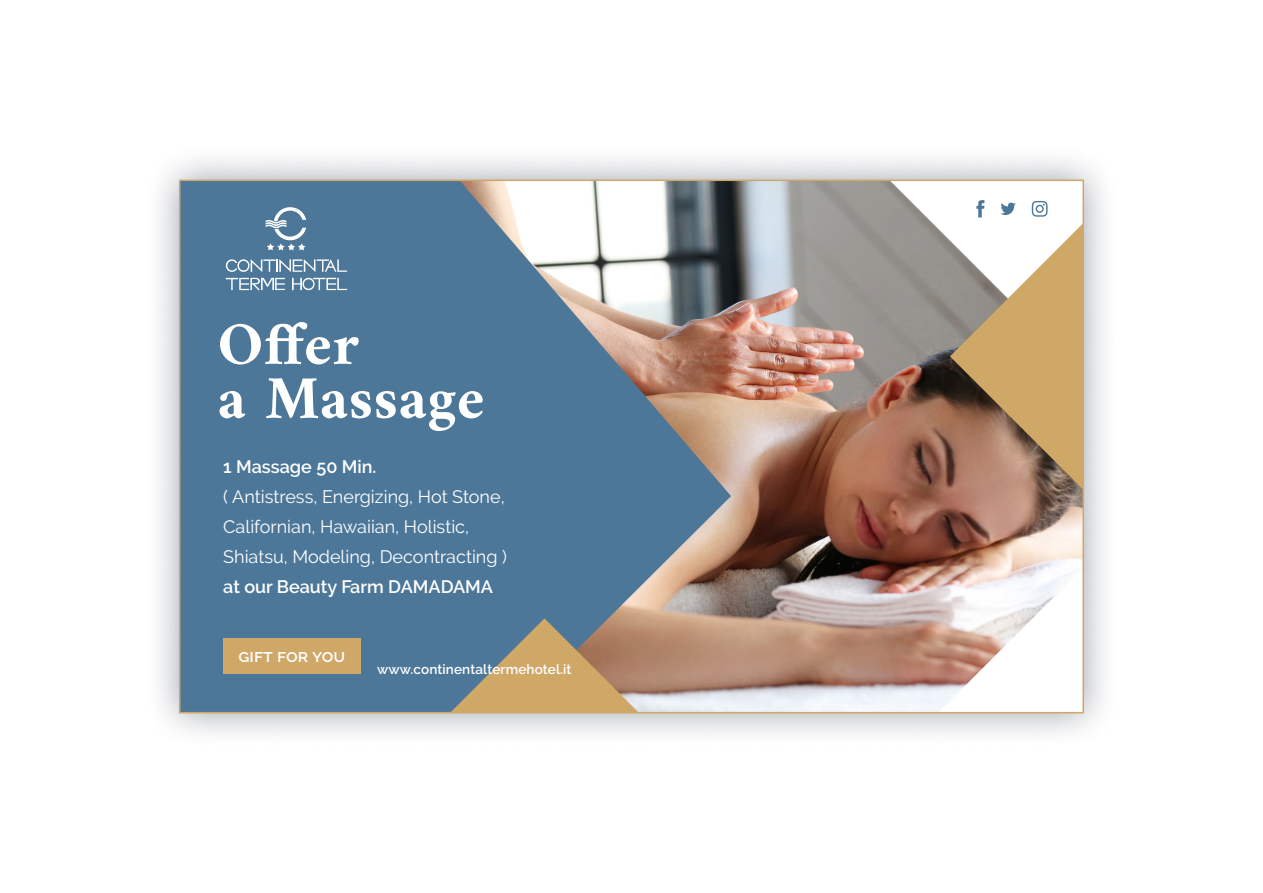
<style>
.page{position:relative;width:1263px;height:893px;background:#fff}
.page>*{position:absolute;margin:0;border:0;box-sizing:border-box;transform-origin:0 0}
.t1{font:700 61.5px "Amiri";letter-spacing:.01em;color:#fff}
.t2{font:18px "Raleway";color:#fff}
.t3{font:600 18px "Raleway";color:#fff}
.t4{font:600 13.5px "Raleway";letter-spacing:.01em;color:#fff}
</style>
<div class="page">
<div style="left:143px;top:143px;width:977px;height:606px;background:#000f24;opacity:.41"></div>
<img style="left:731px;top:183px;width:350px;height:527px">
<svg style="left:182px;top:183px;width:549px;height:527px;fill:#4c7799"></svg>
<svg style="left:890px;top:183px;width:191px;height:307px"></svg>
<div style="left:223px;top:638px;width:137px;height:36px;background:#cfa868"></div>
<svg style="left:226px;top:259px;width:121px;height:13px"></svg>
<svg style="left:226px;top:278px;width:59px;height:12px"></svg>
<svg style="left:292px;top:278px;width:55px;height:12px"></svg>
<svg style="left:266px;top:207px;width:40px;height:43px"></svg>
<svg style="left:450px;top:618px;width:189px;height:92px"></svg>
<svg style="left:938px;top:568px;width:143px;height:142px"></svg>
<p class="t1" style="left:218px;top:307px;width:143px">Offer</p>
<p class="t1" style="left:218px;top:361px;width:268px">a Massage</p>
<p class="t3" style="left:223px;top:457px;width:155px">1 Massage 50 Min.</p>
<p class="t2" style="left:223px;top:486px;width:283px">( Antistress, Energizing, Hot Stone,</p>
<p class="t2" style="left:223px;top:516px;width:247px">Californian, Hawaiian, Holistic,</p>
<p class="t2" style="left:223px;top:546px;width:285px">Shiatsu, Modeling, Decontracting )</p>
<p class="t3" style="left:223px;top:577px;width:271px">at our Beauty Farm DAMADAMA</p>
<p class="t3" style="left:238px;top:645px;width:108px">gift for you</p>
<p class="t4" style="left:377px;top:661px;width:196px">www.continentaltermehotel.it</p>
</div>
